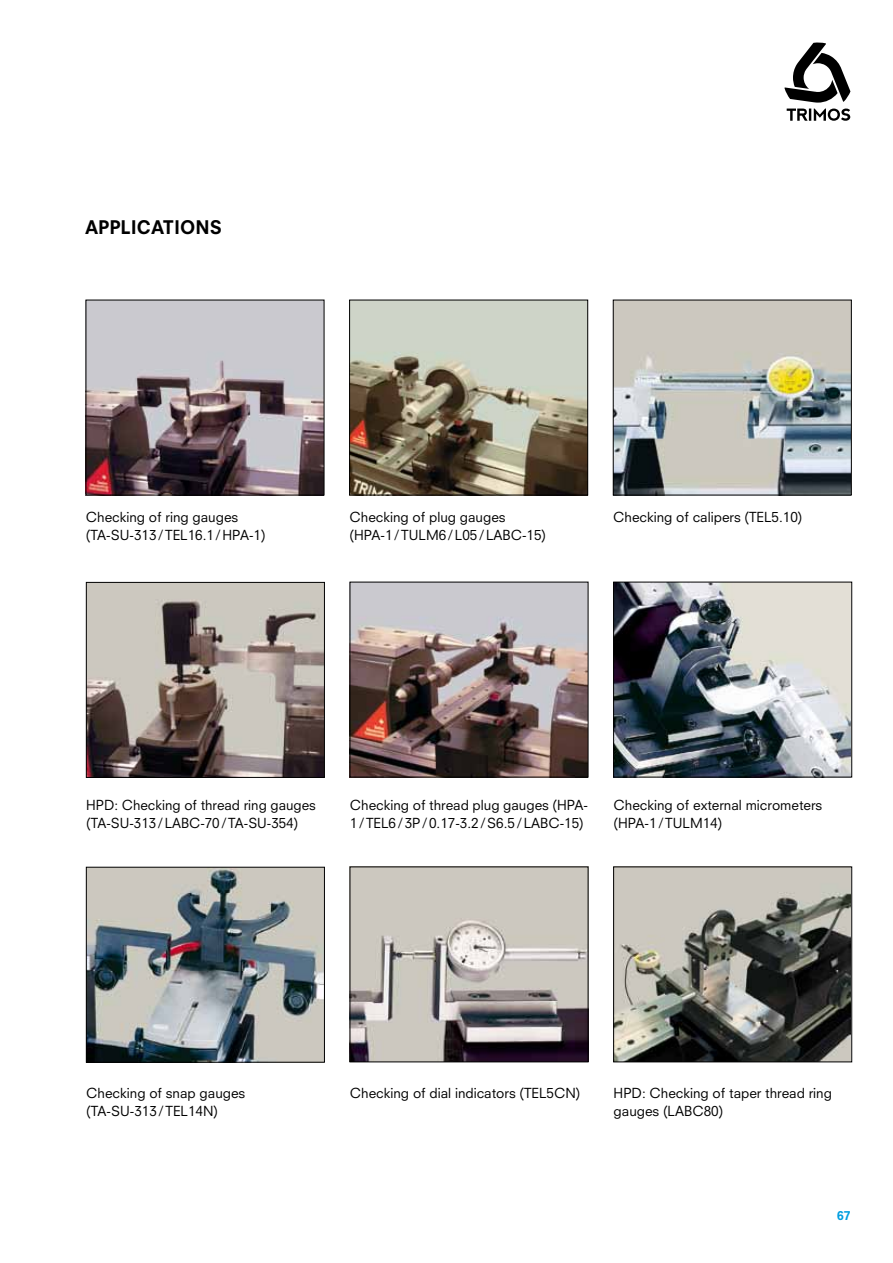
<style>
.page{position:relative;width:893px;height:1263px;background:#fff}
.page>*{position:absolute;margin:0;border:0;box-sizing:border-box;transform-origin:0 0}
.t1{font:800 18.3px "Neuzeit S";color:#000}
.t2{font:13.5px/18px "Neuzeit S";color:#000}
.t3{font:800 12px "Neuzeit S";color:#009ee0}
</style>
<div class="page">
<svg style="left:784px;top:42px;width:66px;height:79px"></svg>
<img style="left:88px;top:302px;width:234px;height:191px">
<div style="left:86px;top:300px;width:238px;height:195px;border:1px solid #000"></div>
<img style="left:88px;top:584px;width:235px;height:192px">
<div style="left:86px;top:582px;width:239px;height:196px;border:1px solid #000"></div>
<img style="left:88px;top:869px;width:235px;height:191px">
<div style="left:86px;top:867px;width:239px;height:195px;border:1px solid #000"></div>
<img style="left:351px;top:302px;width:235px;height:191px">
<div style="left:349px;top:300px;width:239px;height:195px;border:1px solid #000"></div>
<img style="left:352px;top:584px;width:234px;height:191px">
<div style="left:350px;top:582px;width:238px;height:195px;border:1px solid #000"></div>
<img style="left:352px;top:868px;width:234px;height:192px">
<div style="left:350px;top:866px;width:238px;height:196px;border:1px solid #000"></div>
<img style="left:615px;top:302px;width:235px;height:191px">
<div style="left:613px;top:300px;width:239px;height:195px;border:1px solid #000"></div>
<img style="left:615px;top:584px;width:235px;height:191px">
<div style="left:613px;top:582px;width:239px;height:195px;border:1px solid #000"></div>
<img style="left:615px;top:868px;width:235px;height:192px">
<div style="left:613px;top:866px;width:239px;height:196px;border:1px solid #000"></div>
<h1 class="t1" style="left:85px;top:216px;width:138px">APPLICATIONS</h1>
<p class="t2" style="left:86px;top:508px;width:181px">Checking of ring gauges (TA-SU-313/TEL16.1/HPA-1)</p>
<p class="t2" style="left:350px;top:508px;width:198px">Checking of plug gauges (HPA-1/TULM6/L05/LABC-15)</p>
<p class="t2" style="left:613px;top:508px;width:191px">Checking of calipers (TEL5.10)</p>
<p class="t2" style="left:86px;top:796px;width:231px">HPD: Checking of thread ring gauges (TA-SU-313/LABC-70/TA-SU-354)</p>
<p class="t2" style="left:350px;top:796px;width:240px">Checking of thread plug gauges (HPA-<br>1/TEL6/3P/0.17-3.2/S6.5/LABC-15)</p>
<p class="t2" style="left:614px;top:796px;width:210px">Checking of external micrometers (HPA-1/TULM14)</p>
<p class="t2" style="left:86px;top:1084px;width:161px">Checking of snap gauges (TA-SU-313/TEL14N)</p>
<p class="t2" style="left:350px;top:1084px;width:232px">Checking of dial indicators (TEL5CN)</p>
<p class="t2" style="left:614px;top:1084px;width:220px">HPD: Checking of taper thread ring gauges (LABC80)</p>
<p class="t3" style="left:837px;top:1209px;width:15px">67</p>
</div>
